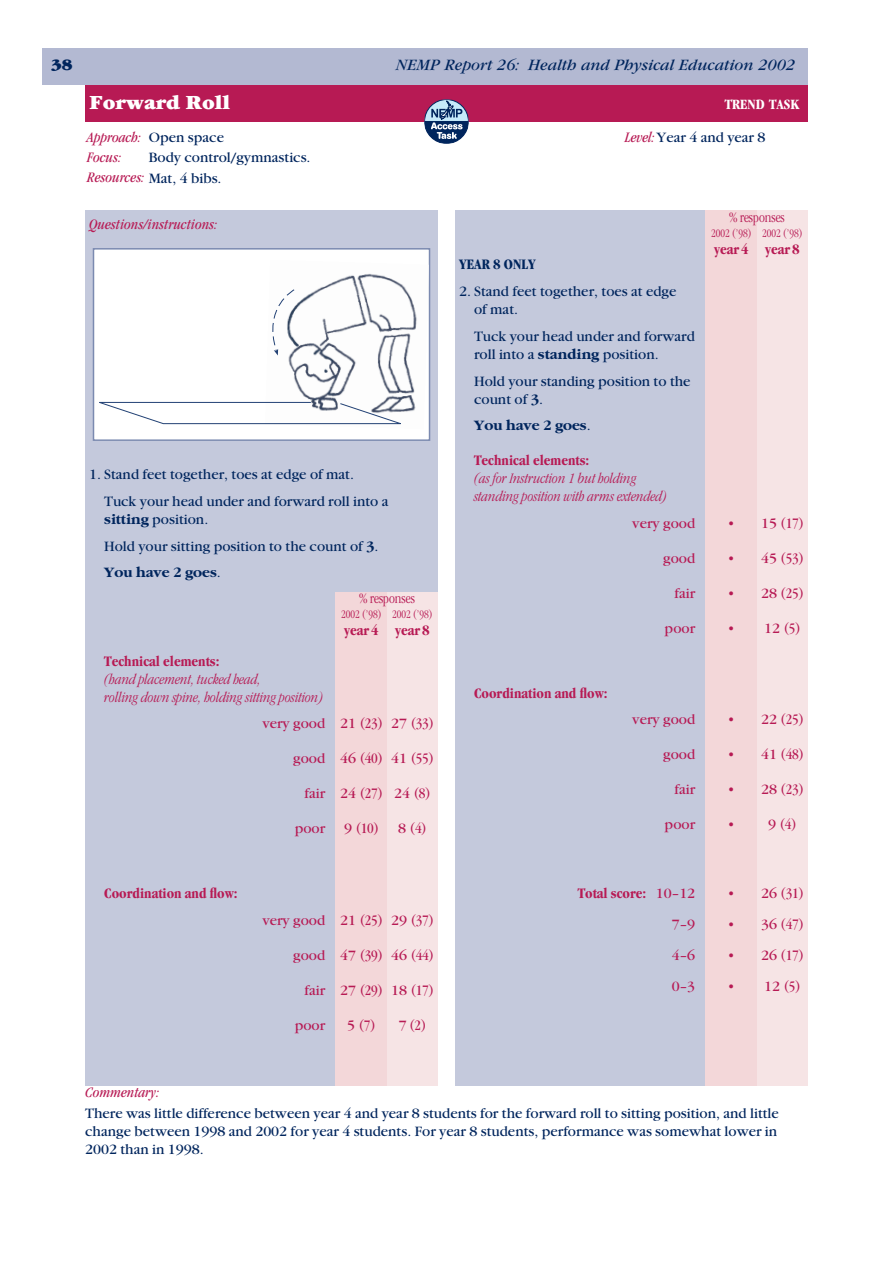
<style>
.page{position:relative;width:893px;height:1263px;background:#fff}
.page>*{position:absolute;margin:0;border:0;box-sizing:border-box;transform-origin:0 0}
.TaskTitle_L{font:900 21px "Garamond M";color:#fff}
.PageHeader{font:italic 16.5px "Garamond M";color:#00255d}
.PageHeader-2{font:900 16.5px "Garamond M";color:#00255d}
.Trend_numbr_d{font:15px/18.1px "Garamond M";color:#00255d}
.Commentary{font:15px/18.1px "Garamond M";color:#00255d;text-align:justify}
.Ans_Trend_w_heading{font:italic 300 condensed 15px/18px "Garamond M";color:#b71a54}
.zForward_Ans{font:15px "Garamond M";color:#b71a54}
.zForward_Ans-2{font:condensed 15px "Garamond M";letter-spacing:-.025em;color:#b71a54}
.Red_Head{font:italic condensed 15px "Garamond M";color:#b71a54}
.Ans_Trend_w_heading-2{font:700 condensed 15px "Garamond M";color:#b71a54}
.Trend_numbr_d-2{font:700 15px "Garamond M";color:#00255d}
.Focus{font:15px "Garamond M";color:#00255d}
.Total_Score_Trend{font:condensed 15px "Garamond M";color:#b71a54}
.responses{font:300 condensed 15px "Garamond M";color:#b71a54}
.year4year8Trend{font:700 condensed 15px "Garamond M";color:#b71a54}
.Total_Score_Trend-2{font:700 condensed 15px "Garamond M";color:#b71a54}
.Total_Score_Trend-3{font:15px "Garamond M";color:#b71a54}
.Commentaryhead{font:italic condensed 15px "Garamond M";color:#b71a54}
.ApprLevRes{font:15px "Garamond M";color:#00255d}
.Ans_Trend{font:700 condensed 15px "Garamond M";color:#00255d}
.TaskTitle_L-2{font:700 condensed 14.7px "Garamond M";color:#fff}
.t1{font:300 condensed 12px "Garamond M";color:#b71a54}
.s1{font-style:italic;font-stretch:condensed;color:#b71a54}
.s2{font-style:normal;font-stretch:normal;color:#00255d}
.s3{font-weight:700}
.s4{font-weight:400}
.s5{font-weight:700;font-style:normal}
.s6{font-stretch:condensed}
.s7{font-stretch:normal}
.s8{font-weight:400;font-stretch:normal}
</style>
<div class="page">
<div style="left:43px;top:49px;width:765px;height:36px;background:#b3b9d2"></div>
<div style="left:455px;top:210px;width:353px;height:947px;background:#c4c9dc"></div>
<div style="left:757px;top:210px;width:51px;height:947px;background:#f6e4e5"></div>
<div style="left:706px;top:210px;width:51px;height:947px;background:#f3d7d9"></div>
<div style="left:85px;top:210px;width:353px;height:947px;background:#c4c9dc"></div>
<div style="left:85px;top:85px;width:723px;height:36px;background:#b71a54"></div>
<div style="left:387px;top:592px;width:51px;height:565px;background:#f6e4e5"></div>
<div style="left:336px;top:592px;width:51px;height:565px;background:#f3d7d9"></div>
<div style="left:83px;top:1086px;width:727px;height:79px;background:#fff"></div>
<div style="left:93px;top:249px;width:336px;height:191px;background:#fff"></div>
<div style="left:93px;top:248px;width:337px;height:193px;border:1px solid #7b8ab0"></div>
<img style="left:265px;top:260px;width:164px;height:169px">
<svg style="left:94px;top:401px;width:312px;height:23px"></svg>
<svg style="left:265px;top:288px;width:30px;height:67px"></svg>
<svg style="left:424px;top:99px;width:44px;height:44px"></svg>
<p class="PageHeader-2" style="left:51px;top:56px;width:23px">38</p>
<p class="PageHeader" style="left:396px;top:56px;width:401px">NEMP Report 26: Health and Physical Education 2002</p>
<p class="TaskTitle_L" style="left:89px;top:91px;width:142px">Forward Roll</p>
<p class="TaskTitle_L-2" style="left:725px;top:96px;width:76px">TREND TASK</p>
<p class="ApprLevRes" style="left:149px;top:130px;width:77px">Open space</p>
<p class="Focus" style="left:149px;top:150px;width:163px">Body control/gymnastics.</p>
<p class="Red_Head" style="left:87px;top:129px;width:56px">Approach:</p>
<p class="Commentary" style="left:625px;top:129px;width:142px"><span class="s1">Level:</span>Year 4 and year 8</p>
<p class="Red_Head" style="left:87px;top:149px;width:36px">Focus:</p>
<p class="Red_Head" style="left:87px;top:169px;width:136px">Resources: <span class="s2">Mat, 4 bibs.</span></p>
<p class="responses" style="left:729px;top:209px;width:57px">% responses</p>
<p class="t1" style="left:711px;top:227px;width:93px">2002 (’98) 2002 (’98)</p>
<p class="year4year8Trend" style="left:714px;top:240px;width:87px">year 4 year 8</p>
<p class="Red_Head" style="left:89px;top:215px;width:130px">Questions/instructions:</p>
<p class="Trend_numbr_d" style="left:89px;top:466px;width:266px">1. Stand feet together, toes at edge of mat.</p>
<p class="Trend_numbr_d" style="left:104px;top:492px;width:286px">Tuck your head under and forward roll into a <span class="s3">sitting</span> position.</p>
<p class="Trend_numbr_d" style="left:104px;top:537px;width:276px">Hold your sitting position to the count of <span class="s3">3</span>.</p>
<p class="Trend_numbr_d-2" style="left:104px;top:564px;width:118px">You have 2 goes<span class="s4">.</span></p>
<p class="responses" style="left:359px;top:591px;width:57px">% responses</p>
<p class="t1" style="left:341px;top:608px;width:93px">2002 (’98) 2002 (’98)</p>
<p class="year4year8Trend" style="left:344px;top:622px;width:87px">year 4 year 8</p>
<p class="Ans_Trend_w_heading" style="left:104px;top:652px;width:221px"><span class="s5">Technical elements:<br></span>(hand placement, tucked head,<br>rolling down spine, holding sitting position)</p>
<p class="zForward_Ans" style="left:262px;top:716px;width:173px">very good 21 <span class="s6">(23)</span> 27 <span class="s6">(33)</span></p>
<p class="zForward_Ans" style="left:293px;top:751px;width:143px">good 46 <span class="s6">(40)</span> 41 <span class="s6">(55)</span></p>
<p class="zForward_Ans" style="left:305px;top:786px;width:128px">fair 24 <span class="s6">(27)</span> 24 <span class="s6">(8)</span></p>
<p class="zForward_Ans" style="left:295px;top:821px;width:86px">poor 9 <span class="s6">(10)</span></p>
<p class="zForward_Ans-2" style="left:398px;top:820px;width:30px"><span class="s7">8</span> (4)</p>
<p class="Ans_Trend_w_heading-2" style="left:104px;top:885px;width:135px">Coordination and flow:</p>
<p class="zForward_Ans" style="left:262px;top:912px;width:173px">very good 21 <span class="s6">(25)</span> 29 <span class="s6">(37)</span></p>
<p class="zForward_Ans" style="left:293px;top:947px;width:143px">good 47 <span class="s6">(39)</span> 46 <span class="s6">(44)</span></p>
<p class="zForward_Ans" style="left:305px;top:982px;width:131px">fair 27 <span class="s6">(29)</span> 18 <span class="s6">(17)</span></p>
<p class="zForward_Ans" style="left:295px;top:1017px;width:32px">poor</p>
<p class="zForward_Ans-2" style="left:347px;top:1016px;width:30px"><span class="s7">5</span> (7)</p>
<p class="zForward_Ans-2" style="left:399px;top:1016px;width:29px"><span class="s7">7</span> (2)</p>
<p class="Ans_Trend" style="left:459px;top:256px;width:78px">YEAR 8 ONLY</p>
<p class="Trend_numbr_d" style="left:474px;top:282px;width:204px;text-indent:-15px">2. Stand feet together, toes at edge of mat.</p>
<p class="Trend_numbr_d" style="left:474px;top:327px;width:222px">Tuck your head under and forward roll into a <span class="s3">standing</span> position.</p>
<p class="Trend_numbr_d" style="left:474px;top:372px;width:218px">Hold your standing position to the count of <span class="s3">3</span>.</p>
<p class="Trend_numbr_d-2" style="left:474px;top:418px;width:118px">You have 2 goes<span class="s4">.</span></p>
<p class="Ans_Trend_w_heading" style="left:474px;top:452px;width:194px"><span class="s5">Technical elements:<br></span>(as for Instruction 1 but holding standing position with arms extended)</p>
<p class="zForward_Ans" style="left:632px;top:515px;width:64px">very good</p>
<p class="zForward_Ans-2" style="left:728px;top:515px;width:78px"><span class="s7">• 15</span> (17)</p>
<p class="zForward_Ans" style="left:663px;top:550px;width:34px">good</p>
<p class="zForward_Ans-2" style="left:728px;top:550px;width:78px"><span class="s7">• 45</span> (53)</p>
<p class="zForward_Ans" style="left:674px;top:585px;width:22px">fair</p>
<p class="zForward_Ans-2" style="left:728px;top:585px;width:78px"><span class="s7">• 28</span> (25)</p>
<p class="zForward_Ans" style="left:665px;top:620px;width:32px">poor</p>
<p class="zForward_Ans" style="left:728px;top:620px;width:75px">• 12 <span class="s6">(5)</span></p>
<p class="Ans_Trend_w_heading-2" style="left:474px;top:684px;width:135px">Coordination and flow:</p>
<p class="zForward_Ans" style="left:632px;top:712px;width:64px">very good</p>
<p class="zForward_Ans-2" style="left:728px;top:711px;width:78px"><span class="s7">• 22</span> (25)</p>
<p class="zForward_Ans" style="left:663px;top:747px;width:34px">good</p>
<p class="zForward_Ans-2" style="left:728px;top:746px;width:78px"><span class="s7">• 41</span> (48)</p>
<p class="zForward_Ans" style="left:674px;top:782px;width:22px">fair</p>
<p class="zForward_Ans-2" style="left:728px;top:781px;width:78px"><span class="s7">• 28</span> (23)</p>
<p class="zForward_Ans" style="left:665px;top:817px;width:32px">poor</p>
<p class="zForward_Ans-2" style="left:728px;top:816px;width:71px"><span class="s7">• 9</span> (4)</p>
<p class="Total_Score_Trend-2" style="left:578px;top:885px;width:119px">Total score: <span class="s8">10–12</span></p>
<p class="Total_Score_Trend" style="left:728px;top:885px;width:78px"><span class="s7">• 26</span> (31)</p>
<p class="Total_Score_Trend-3" style="left:672px;top:917px;width:25px">7–9</p>
<p class="Total_Score_Trend" style="left:728px;top:916px;width:78px"><span class="s7">• 36</span> (47)</p>
<p class="Total_Score_Trend-3" style="left:672px;top:948px;width:25px">4–6</p>
<p class="Total_Score_Trend" style="left:728px;top:947px;width:78px"><span class="s7">• 26</span> (17)</p>
<p class="Total_Score_Trend-3" style="left:672px;top:978px;width:25px">0–3</p>
<p class="Total_Score_Trend-3" style="left:728px;top:978px;width:75px">• 12 <span class="s6">(5)</span></p>
<p class="Commentaryhead" style="left:85px;top:1084px;width:76px">Commentary:</p>
<p class="Commentary" style="left:85px;top:1104px;width:695px">There was little difference between year 4 and year 8 students for the forward roll to sitting position, and little change between 1998 and 2002 for year 4 students. For year 8 students, performance was somewhat lower in 2002 than in 1998.</p>
</div>
